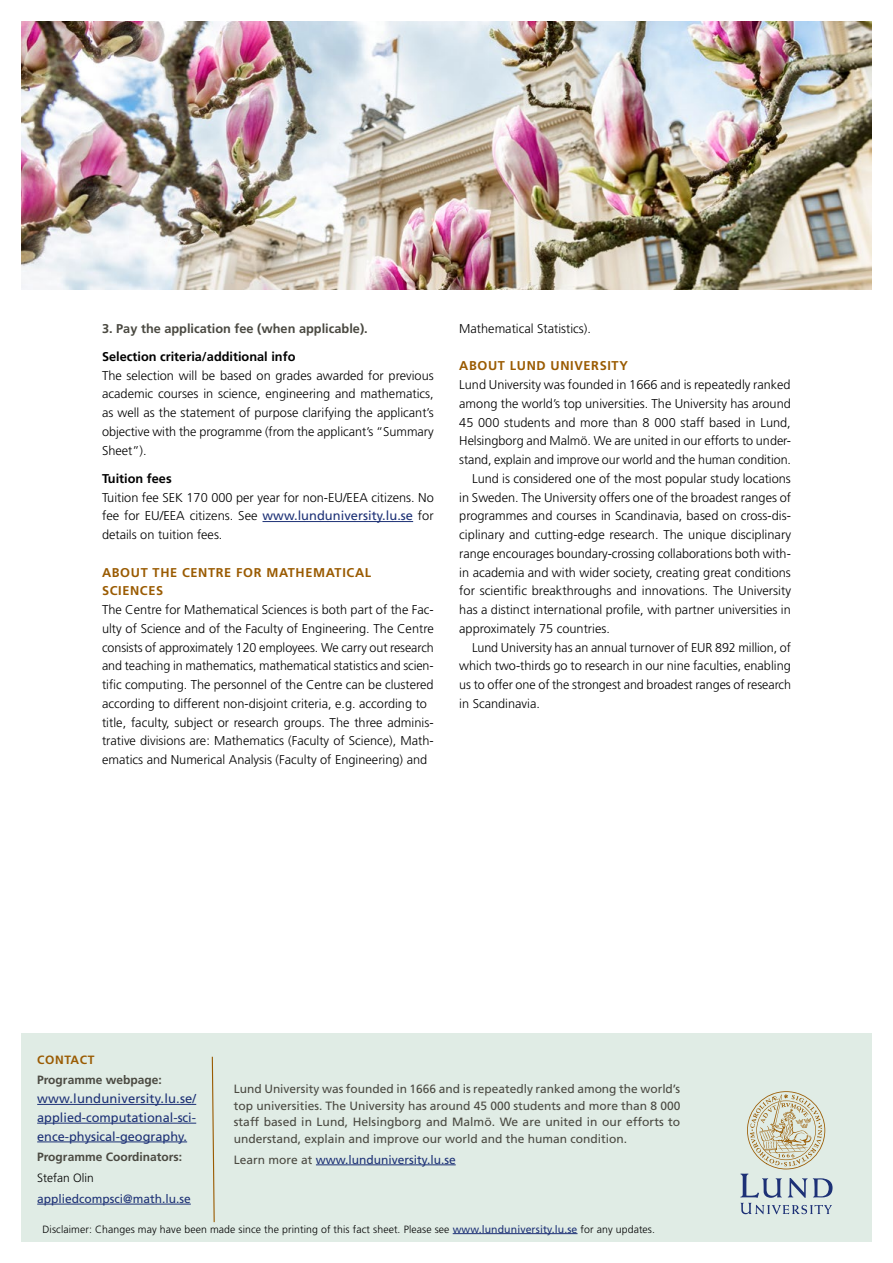
<style>
.page{position:relative;width:893px;height:1263px;background:#fff}
.page>*{position:absolute;margin:0;border:0;box-sizing:border-box;transform-origin:0 0}
.Svart_Brödtext_utan{font:300 12.75px/18.8px "Frutiger LT Std";color:#000;text-align:justify}
.Svart_Brödtext_med_i{font:300 12.75px/18.8px "Frutiger LT Std";color:#000;text-align:justify}
.Svart_Brödtext_utan-2{font:12.75px/18.8px "Frutiger LT Std";color:#1d3176;text-align:justify}
.H2_Brons_Underrubrik{font:700 12.75px/18.8px "Frutiger LT Std";letter-spacing:.05em;color:#9a5b02}
.H3_Underrubrik{font:700 12.75px "Frutiger LT Std";color:#000}
.Brödtext_Bold_t_o_m{font:700 12.75px "Frutiger LT Std";color:#4a4941}
.t1{font:12px/16.5px "Frutiger LT Std";color:#4a4941;text-align:justify}
.t2{font:12px "Frutiger LT Std";color:#1d3176}
.t3{font:700 12px "Frutiger LT Std";color:#4a4941}
.t4{font:300 12px "Frutiger LT Std";color:#000}
.H2_Brons_Underrubrik-2{font:700 12px "Frutiger LT Std";letter-spacing:.05em;color:#9a5b02}
.t5{font:300 10.5px "Frutiger LT Std";letter-spacing:.01em;color:#000}
.s1{font-weight:400;color:#1d3176}
.s2{color:#4a4941}
</style>
<div class="page">
<img style="left:21px;top:21px;width:851px;height:269px">
<div style="left:21px;top:1033px;width:851px;height:209px;background:#e0ece5"></div>
<svg style="left:211px;top:1056px;width:4px;height:167px"></svg>
<hr style="left:262px;top:521px;width:151px;height:1px;background:#1d3176">
<hr style="left:37px;top:1104px;width:159px;height:1px;background:#1d3176">
<hr style="left:37px;top:1123px;width:159px;height:1px;background:#1d3176">
<hr style="left:37px;top:1141px;width:150px;height:1px;background:#1d3176">
<hr style="left:37px;top:1204px;width:154px;height:1px;background:#1d3176">
<hr style="left:316px;top:1164px;width:140px;height:1px;background:#1d3176">
<hr style="left:453px;top:1233px;width:124px;height:1px;background:#1d3176">
<svg style="left:740px;top:1091px;width:92px;height:123px"></svg>
<p class="Brödtext_Bold_t_o_m" style="left:102px;top:321px;width:267px">3. Pay the application fee (when applicable).</p>
<h3 class="H3_Underrubrik" style="left:102px;top:349px;width:195px">Selection criteria/additional info</h3>
<p class="Svart_Brödtext_utan" style="left:102px;top:366px;width:333px">The selection will be based on grades awarded for previous academic courses in science, engineering and mathematics, as well as the statement of purpose clarifying the applicant’s objective with the programme (from the applicant’s “Summary Sheet”).</p>
<h3 class="H3_Underrubrik" style="left:102px;top:471px;width:71px">Tuition fees</h3>
<p class="Svart_Brödtext_utan" style="left:102px;top:488px;width:333px">Tuition fee SEK 170 000 per year for non-EU/EEA citizens. No fee for EU/EEA citizens. See <span class="s1">www.lunduniversity.lu.se</span> for details on tuition fees.</p>
<h2 class="H2_Brons_Underrubrik" style="left:102px;top:563px;width:271px">ABOUT THE CENTRE FOR MATHEMATICAL<br>SCIENCES</h2>
<p class="Svart_Brödtext_utan" style="left:102px;top:600px;width:333px">The Centre for Mathematical Sciences is both part of the Fac&shy;ulty of Science and of the Faculty of Engineering. The Centre consists of approximately 120 employees. We carry out research</p>
<p class="Svart_Brödtext_utan" style="left:102px;top:657px;width:333px">and teaching in mathematics, mathematical statistics and scien&shy;tific computing. The personnel of the Centre can be clustered according to different non-disjoint criteria, e.g. according to</p>
<p class="Svart_Brödtext_utan" style="left:102px;top:713px;width:333px">title, faculty, subject or research groups. The three adminis&shy;trative divisions are: Mathematics (Faculty of Science), Math&shy;ematics and Numerical Analysis (Faculty of Engineering) and</p>
<p class="Svart_Brödtext_utan" style="left:459px;top:319px;width:133px">Mathematical Statistics).</p>
<h2 class="H2_Brons_Underrubrik" style="left:459px;top:356px;width:170px">ABOUT LUND UNIVERSITY</h2>
<p class="Svart_Brödtext_utan" style="left:459px;top:375px;width:333px">Lund University was founded in 1666 and is repeatedly ranked among the world’s top universities. The University has around 45 000 students and more than 8 000 staff based in Lund, Helsingborg and Malmö. We are united in our efforts to under&shy;stand, explain and improve our world and the human condition.</p>
<p class="Svart_Brödtext_med_i" style="left:459px;top:469px;width:333px;text-indent:13px">Lund is considered one of the most popular study locations in Sweden. The University offers one of the broadest ranges of programmes and courses in Scandinavia, based on cross-dis&shy;ciplinary and cutting-edge research. The unique disciplinary range encourages boundary-crossing collaborations both with&shy;in academia and with wider society, creating great conditions for scientific breakthroughs and innovations. The University has a distinct international profile, with partner universities in approximately 75 countries.</p>
<p class="Svart_Brödtext_med_i" style="left:459px;top:638px;width:333px;text-indent:13px">Lund University has an annual turnover of EUR 892 million, of which two-thirds go to research in our nine faculties, enabling us to offer one of the strongest and broadest ranges of research in Scandinavia.</p>
<h2 class="H2_Brons_Underrubrik-2" style="left:37px;top:1052px;width:59px">CONTACT</h2>
<p class="t3" style="left:37px;top:1073px;width:126px">Programme webpage:</p>
<p class="Svart_Brödtext_utan-2" style="left:37px;top:1089px;width:161px">www.lunduniversity.lu.se/ applied-computational-sci&shy;ence-physical-geography.</p>
<p class="t3" style="left:37px;top:1150px;width:146px">Programme Coordinators:</p>
<p class="t4" style="left:37px;top:1171px;width:58px">Stefan Olin</p>
<p class="t2" style="left:37px;top:1192px;width:155px">appliedcompsci@math.lu.se</p>
<p class="t1" style="left:234px;top:1081px;width:448px">Lund University was founded in 1666 and is repeatedly ranked among the world’s top universities. The University has around 45 000 students and more than 8 000 staff based in Lund, Helsingborg and Malmö. We are united in our efforts to understand, explain and improve our world and the human condition.</p>
<p class="t2" style="left:234px;top:1152px;width:223px"><span class="s2">Learn more at</span> www.lunduniversity.lu.se</p>
<p class="t5" style="left:43px;top:1223px;width:614px">Disclaimer: Changes may have been made since the printing of this fact sheet. Please see <span class="s1">www.lunduniversity.lu.se</span> for any updates.</p>
</div>
